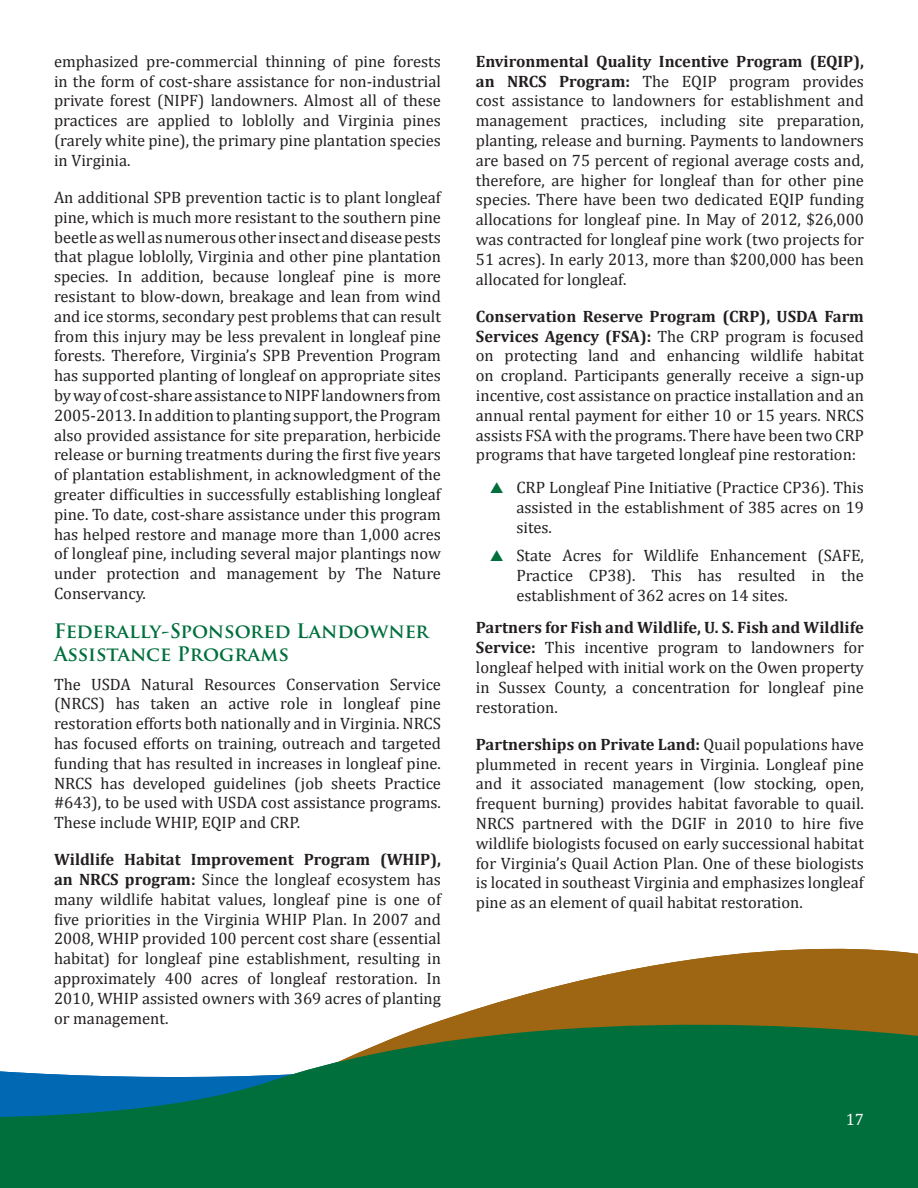
<style>
.page{position:relative;width:918px;height:1188px;background:#fff}
.page>*{position:absolute;margin:0;border:0;box-sizing:border-box;transform-origin:0 0}
.t1{font:700 19.5px/23.4px "Trajan Pro";color:#006f3c}
.t2{font:16.5px/19.8px "Cambria";color:#231f20;text-align:justify}
.t3{font:16.5px "Cambria";color:#fff}
.s1{font-weight:700}
</style>
<div class="page">
<svg style="left:550px;top:948px;width:368px;height:40px"></svg>
<svg style="left:0;top:988px;width:918px;height:200px"></svg>
<p class="t2" style="left:54px;top:51px;width:389px">emphasized pre-commercial thinning of pine forests in the form of cost-share assistance for non-industrial private forest (NIPF) landowners. Almost all of these practices are applied to loblolly and Virginia pines (rarely white pine), the primary pine plantation species in Virginia.</p>
<p class="t2" style="left:54px;top:187px;width:389px">An additional SPB prevention tactic is to plant longleaf pine, which is much more resistant to the southern pine beetle as well as numerous other insect and disease pests that plague loblolly, Virginia and other pine plantation species. In addition, because longleaf pine is more resistant to blow-down, breakage and lean from wind and ice storms, secondary pest problems that can result from this injury may be less prevalent in longleaf pine forests. Therefore, Virginia’s SPB Prevention Program has supported planting of longleaf on appropriate sites by way of cost-share assistance to NIPF landowners from 2005-2013. In addition to planting support, the Program also provided assistance for site preparation, herbicide release or burning treatments during the first five years of plantation establishment, in acknowledgment of the greater difficulties in successfully establishing longleaf pine. To date, cost-share assistance under this program has helped restore and manage more than 1,000 acres of longleaf pine, including several major plantings now under protection and management by The Nature Conservancy.</p>
<p class="t1" style="left:54px;top:619px;width:377px">Federally-Sponsored Landowner<br>Assistance Programs</p>
<p class="t2" style="left:54px;top:674px;width:389px">The USDA Natural Resources Conservation Service (NRCS) has taken an active role in longleaf pine restoration efforts both nationally and in Virginia. NRCS has focused efforts on training, outreach and targeted funding that has resulted in increases in longleaf pine.<br>NRCS has developed guidelines (job sheets Practice #643), to be used with USDA cost assistance programs.<br>These include WHIP, EQIP and CRP.</p>
<p class="t2" style="left:54px;top:850px;width:389px"><span class="s1">Wildlife Habitat Improvement Program (WHIP), an NRCS program:</span> Since the longleaf ecosystem has many wildlife habitat values, longleaf pine is one of five priorities in the Virginia WHIP Plan. In 2007 and 2008, WHIP provided 100 percent cost share (essential habitat) for longleaf pine establishment, resulting in approximately 400 acres of longleaf restoration. In 2010, WHIP assisted owners with 369 acres of planting or management.</p>
<p class="t2" style="left:476px;top:51px;width:390px"><span class="s1">Environmental Quality Incentive Program (EQIP), an NRCS Program:</span> The EQIP program provides cost assistance to landowners for establishment and management practices, including site preparation, planting, release and burning. Payments to landowners are based on 75 percent of regional average costs and, therefore, are higher for longleaf than for other pine species. There have been two dedicated EQIP funding allocations for longleaf pine. In May of 2012, $26,000 was contracted for longleaf pine work (two projects for 51 acres). In early 2013, more than $200,000 has been allocated for longleaf.</p>
<p class="t2" style="left:476px;top:306px;width:390px"><span class="s1">Conservation Reserve Program (CRP), USDA Farm Services Agency (FSA):</span> The CRP program is focused on protecting land and enhancing wildlife habitat on cropland. Participants generally receive a sign-up incentive, cost assistance on practice installation and an annual rental payment for either 10 or 15 years. NRCS assists FSA with the programs. There have been two CRP programs that have targeted longleaf pine restoration:</p>
<p class="t2" style="left:516px;top:477px;width:349px">CRP Longleaf Pine Initiative (Practice CP36). This assisted in the establishment of 385 acres on 19 sites.</p>
<p class="t2" style="left:516px;top:546px;width:349px">State Acres for Wildlife Enhancement (SAFE, Practice CP38). This has resulted in the establishment of 362 acres on 14 sites.</p>
<p class="t2" style="left:476px;top:618px;width:390px"><span class="s1">Partners for Fish and Wildlife, U. S. Fish and Wildlife Service:</span> This incentive program to landowners for longleaf helped with initial work on the Owen property in Sussex County, a concentration for longleaf pine restoration.</p>
<p class="t2" style="left:476px;top:734px;width:390px"><span class="s1">Partnerships on Private Land:</span> Quail populations have plummeted in recent years in Virginia. Longleaf pine and it associated management (low stocking, open, frequent burning) provides habitat favorable to quail.<br>NRCS partnered with the DGIF in 2010 to hire five wildlife biologists focused on early successional habitat for Virginia’s Quail Action Plan. One of these biologists is located in southeast Virginia and emphasizes longleaf pine as an element of quail habitat restoration.</p>
<p class="t3" style="left:846px;top:1110px;width:20px">17</p>
</div>
